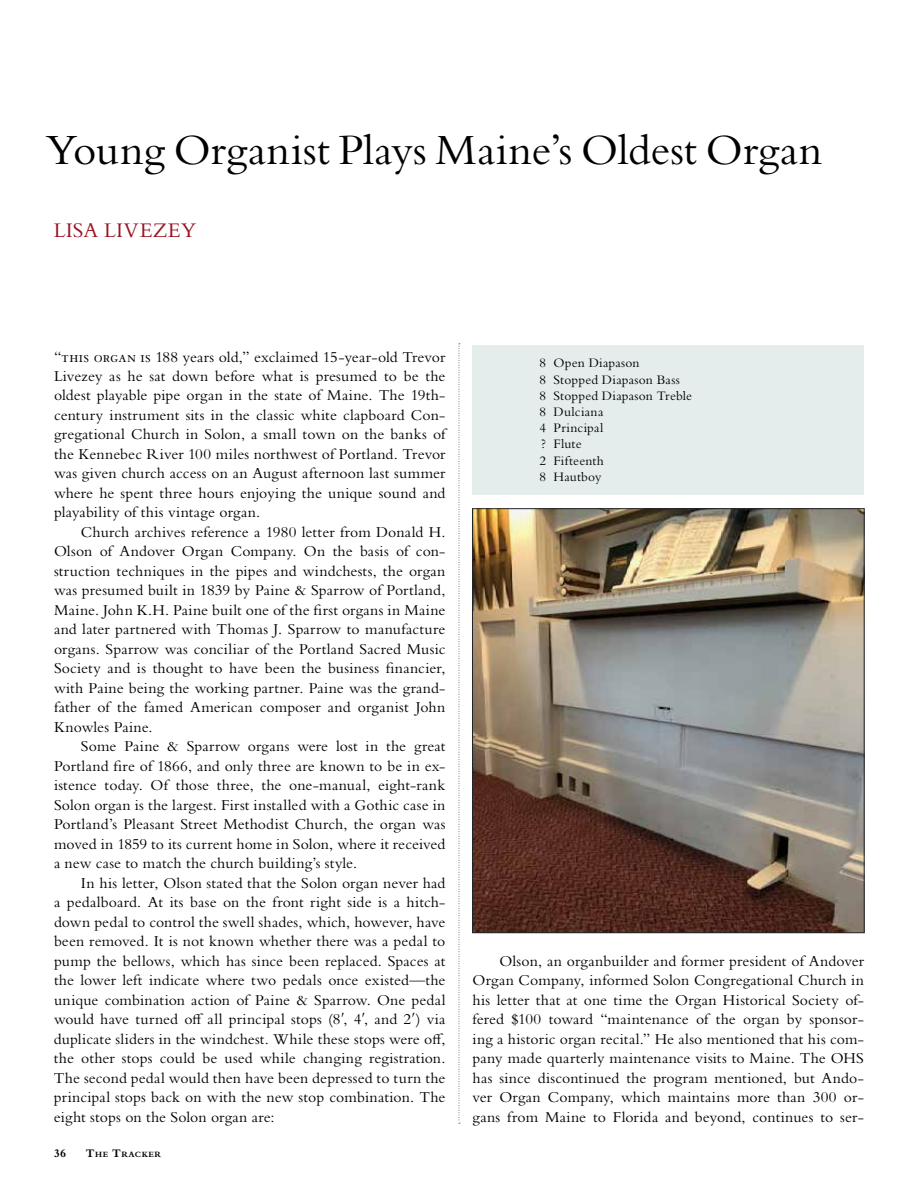
<style>
.page{position:relative;width:918px;height:1188px;background:#fff}
.page>*{position:absolute;margin:0;border:0;box-sizing:border-box;transform-origin:0 0}
.t1{font:45px "Bembo Std";letter-spacing:.005em;color:#000}
.t2{font:21.75px "Bembo Std";letter-spacing:.005em;color:#9a1220}
.t3{font:15.75px/19.5px "Bembo Std";letter-spacing:.01em;color:#000;text-align:justify}
.t4{font:13.5px/16.2px "Bembo Std";letter-spacing:.015em;color:#000}
.t5{font:700 12px "Bembo Std";color:#000}
.t6{font:700 8.4px "Bembo Std";letter-spacing:.07em;color:#000}
.s1{font-size:12px}
</style>
<div class="page">
<div style="left:472px;top:345px;width:392px;height:149px;background:#e4edec"></div>
<img style="left:474px;top:510px;width:389px;height:421px">
<svg style="left:459px;top:343px;width:1px;height:781px"></svg>
<h1 class="t1" style="left:46px;top:124px;width:778px">Young Organist Plays Maine’s Oldest Organ</h1>
<h2 class="t2" style="left:54px;top:218px;width:144px">LISA LIVEZEY</h2>
<p class="t3" style="left:54px;top:347px;width:395px">“this organ is 188 years old,” exclaimed 15-year-old Trevor Livezey as he sat down before what is presumed to be the oldest playable pipe organ in the state of Maine. The 19th&shy;century instrument sits in the classic white clapboard Con&shy;gregational Church in Solon, a small town on the banks of the Kennebec River 100 miles northwest of Portland. Trevor was given church access on an August afternoon last summer where he spent three hours enjoying the unique sound and playability of this vintage organ.</p>
<p class="t3" style="left:54px;top:522px;width:393px;text-indent:27px">Church archives reference a 1980 letter from Donald H.<br>Olson of Andover Organ Company. On the basis of con&shy;struction techniques in the pipes and windchests, the organ was presumed built in 1839 by Paine &amp; Sparrow of Portland, Maine. John K.H. Paine built one of the first organs in Maine and later partnered with Thomas J. Sparrow to manufacture organs. Sparrow was conciliar of the Portland Sacred Music Society and is thought to have been the business financier, with Paine being the working partner. Paine was the grand&shy;father of the famed American composer and organist John Knowles Paine.</p>
<p class="t3" style="left:54px;top:736px;width:393px;text-indent:27px">Some Paine &amp; Sparrow organs were lost in the great Portland fire of 1866, and only three are known to be in ex&shy;istence today. Of those three, the one-manual, eight-rank Solon organ is the largest. First installed with a Gothic case in Portland’s Pleasant Street Methodist Church, the organ was moved in 1859 to its current home in Solon, where it received a new case to match the church building’s style.</p>
<p class="t3" style="left:54px;top:873px;width:393px;text-indent:27px">In his letter, Olson stated that the Solon organ never had a pedalboard. At its base on the front right side is a hitch&shy;down pedal to control the swell shades, which, however, have been removed. It is not known whether there was a pedal to pump the bellows, which has since been replaced. Spaces at the lower left indicate where two pedals once existed—the unique combination action of Paine &amp; Sparrow. One pedal would have turned off all principal stops (8 , 4 , and 2 ) via duplicate sliders in the windchest. While these stops were off, the other stops could be used while changing registration.<br>The second pedal would then have been depressed to turn the principal stops back on with the new stop combination. The eight stops on the Solon organ are:</p>
<p class="t5" style="left:54px;top:1146px;width:13px">36</p>
<p class="t6" style="left:86px;top:1150px;width:77px"><span class="s1">T</span>HE <span class="s1">T</span>RACKER</p>
<p class="t4" style="left:539px;top:355px;width:154px">8 Open Diapason<br>8 Stopped Diapason Bass<br>8 Stopped Diapason Treble<br>8 Dulciana<br>4 Principal<br>? Flute<br>2 Fifteenth<br>8 Hautboy</p>
<p class="t3" style="left:473px;top:951px;width:393px;text-indent:27px">Olson, an organbuilder and former president of Andover Organ Company, informed Solon Congregational Church in his letter that at one time the Organ Historical Society of&shy;fered $100 toward “maintenance of the organ by sponsor&shy;ing a historic organ recital.” He also mentioned that his com&shy;pany made quarterly maintenance visits to Maine. The OHS has since discontinued the program mentioned, but Ando&shy;ver Organ Company, which maintains more than 300 or&shy;gans from Maine to Florida and beyond, continues to ser-</p>
</div>
